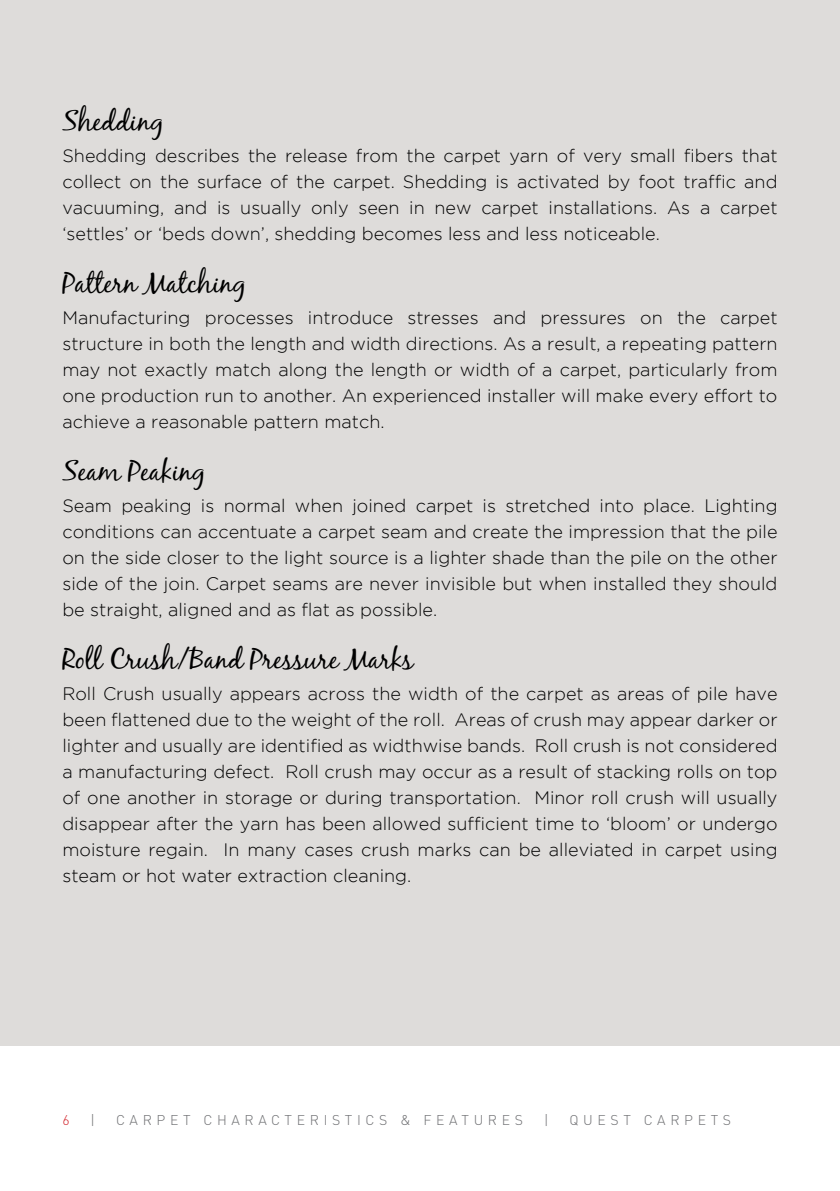
<style>
.page{position:relative;width:840px;height:1191px;background:#fff}
.page>*{position:absolute;margin:0;border:0;box-sizing:border-box;transform-origin:0 0}
.t1{font:28px "Black Jack";color:#000}
.t2{font:300 18px/26px "Gotham";color:#000;text-align:justify}
.t3{font:300 14px "DIN";letter-spacing:.33em;color:#6d6e71}
.t4{font:300 14px "DIN";color:#d2232a}
</style>
<div class="page">
<div style="left:0;top:0;width:839px;height:1045px;background:#dedcda"></div>
<h1 class="t1" style="left:62px;top:104px;width:103px">Shedding</h1>
<p class="t2" style="left:62px;top:143px;width:716px">Shedding describes the release from the carpet yarn of very small fibers that collect on the surface of the carpet. Shedding is activated by foot traffic and vacuuming, and is usually only seen in new carpet installations. As a carpet ‘settles’ or ‘beds down’, shedding becomes less and less noticeable.</p>
<h1 class="t1" style="left:62px;top:266px;width:185px">Pattern Matching</h1>
<p class="t2" style="left:62px;top:305px;width:716px">Manufacturing processes introduce stresses and pressures on the carpet structure in both the length and width directions. As a result, a repeating pattern may not exactly match along the length or width of a carpet, particularly from one production run to another. An experienced installer will make every effort to achieve a reasonable pattern match.</p>
<h1 class="t1" style="left:62px;top:454px;width:145px">Seam Peaking</h1>
<p class="t2" style="left:62px;top:493px;width:716px">Seam peaking is normal when joined carpet is stretched into place. Lighting conditions can accentuate a carpet seam and create the impression that the pile on the side closer to the light source is a lighter shade than the pile on the other side of the join. Carpet seams are never invisible but when installed they should be straight, aligned and as flat as possible.</p>
<h1 class="t1" style="left:62px;top:642px;width:352px">Roll Crush/Band Pressure Marks</h1>
<p class="t2" style="left:62px;top:681px;width:716px">Roll Crush usually appears across the width of the carpet as areas of pile have been flattened due to the weight of the roll. Areas of crush may appear darker or lighter and usually are identified as widthwise bands. Roll crush is not considered a manufacturing defect. Roll crush may occur as a result of stacking rolls on top of one another in storage or during transportation. Minor roll crush will usually disappear after the yarn has been allowed sufficient time to ‘bloom’ or undergo moisture regain. In many cases crush marks can be alleviated in carpet using steam or hot water extraction cleaning.</p>
<p class="t4" style="left:62px;top:1111px;width:9px">6</p>
<p class="t3" style="left:91px;top:1111px;width:6px">|</p>
<p class="t3" style="left:116px;top:1111px;width:408px">CARPET CHARACTERISTICS &amp; FEATURES</p>
<p class="t3" style="left:543px;top:1111px;width:6px">|</p>
<p class="t3" style="left:569px;top:1111px;width:163px">QUEST CARPETS</p>
</div>
